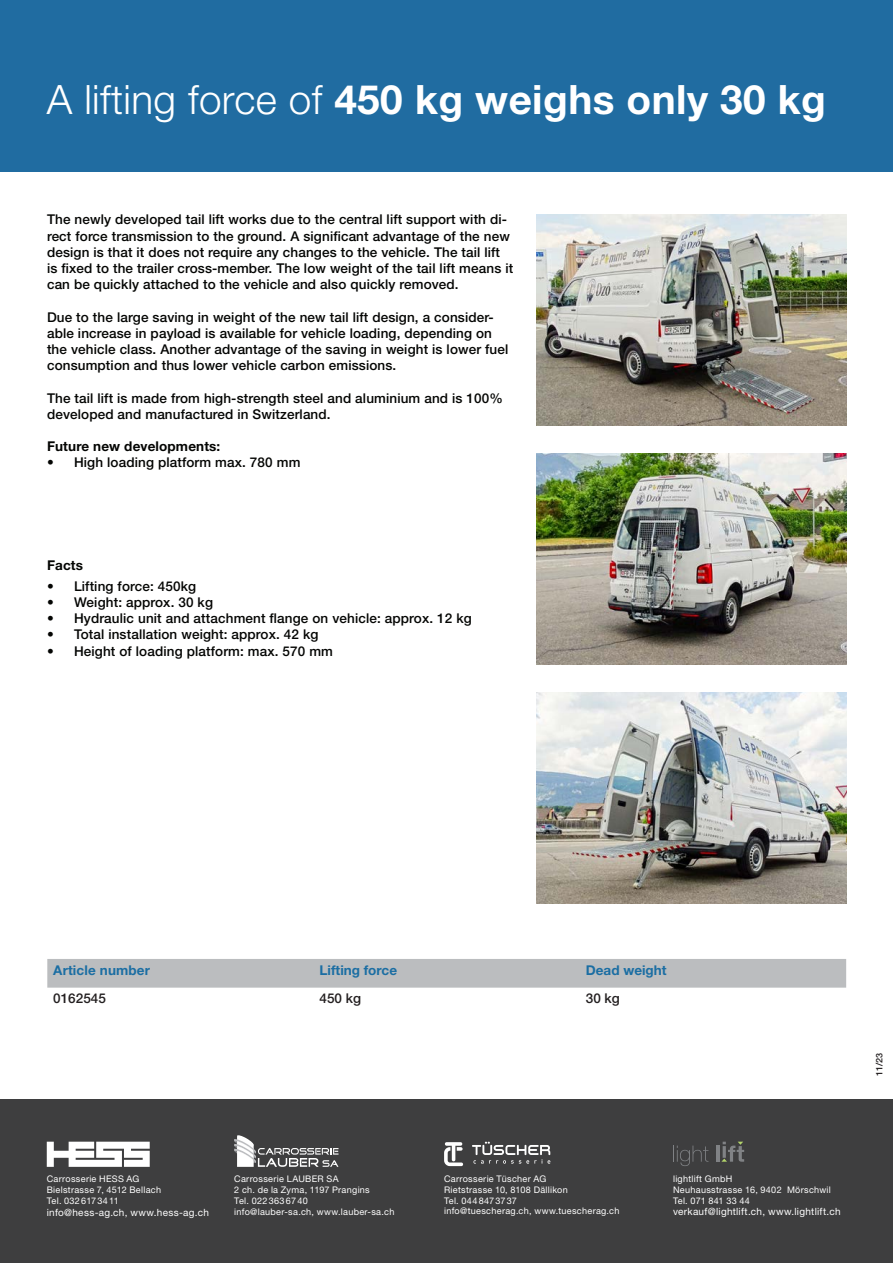
<style>
.page{position:relative;width:893px;height:1263px;background:#fff}
.page>*{position:absolute;margin:0;border:0;box-sizing:border-box;transform-origin:0 0}
.Produktetitel{font:700 40.5px "Helvetica Neue LT Std";letter-spacing:.01em;color:#fff}
.Zwischentitel{font:500 13.5px/16.2px "Helvetica Neue LT Std";letter-spacing:.01em;color:#040503}
.Aufzählung{font:700 13.5px "Helvetica Neue LT Std";color:#1b6ea3}
.Zwischentitel-2{font:700 13.5px "Helvetica Neue LT Std";letter-spacing:.01em;color:#040503}
.t1{font:500 13.5px "Helvetica Neue LT Std";color:#231f20}
.Einleitungstext{font:10.05px "Helvetica Neue LT Std";letter-spacing:.03em;color:#fff}
.Einleitungstext-2{font:9.15px "Helvetica Neue LT Std";letter-spacing:.035em;color:#fff}
.Einleitungstext-3{font:9.15px "Helvetica Neue LT Std";letter-spacing:.015em;color:#fff}
.Einleitungstext-4{font:500 9px "Helvetica Neue LT Std";color:#231f20}
.s1{font-weight:300}
</style>
<div class="page">
<div style="left:0;top:1099px;width:893px;height:164px;background:#3e3e3f"></div>
<div style="left:0;top:0;width:893px;height:172px;background:#206ca1"></div>
<img style="left:537px;top:215px;width:309px;height:211px">
<svg style="left:234px;top:1135px;width:104px;height:32px"></svg>
<svg style="left:47px;top:1142px;width:103px;height:25px"></svg>
<svg style="left:444px;top:1142px;width:106px;height:24px"></svg>
<img style="left:537px;top:454px;width:309px;height:211px">
<img style="left:537px;top:692px;width:309px;height:211px">
<svg style="left:673px;top:1145px;width:35px;height:21px"></svg>
<hr style="left:716px;top:1145px;width:4px;height:17px;background:#808285">
<svg style="left:721px;top:1142px;width:23px;height:20px"></svg>
<div style="left:47px;top:959px;width:799px;height:29px;background:#bbbdbf"></div>
<p class="Produktetitel" style="left:47px;top:74px;width:781px"><span class="s1">A lifting force of</span> 450 kg weighs only 30 kg</p>
<p class="Zwischentitel" style="left:47px;top:211px;width:468px">The newly developed tail lift works due to the central lift support with di&shy;rect force transmission to the ground. A significant advantage of the new design is that it does not require any changes to the vehicle. The tail lift is fixed to the trailer cross-member. The low weight of the tail lift means it can be quickly attached to the vehicle and also quickly removed.</p>
<p class="Zwischentitel" style="left:47px;top:309px;width:463px">Due to the large saving in weight of the new tail lift design, a consider&shy;able increase in payload is available for vehicle loading, depending on the vehicle class. Another advantage of the saving in weight is lower fuel consumption and thus lower vehicle carbon emissions.</p>
<p class="Zwischentitel" style="left:47px;top:390px;width:458px">The tail lift is made from high-strength steel and aluminium and is 100% developed and manufactured in Switzerland.</p>
<p class="Zwischentitel-2" style="left:47px;top:438px;width:175px">Future new developments:</p>
<p class="Zwischentitel" style="left:47px;top:454px;width:255px">• High loading platform max. 780 mm</p>
<p class="Zwischentitel-2" style="left:47px;top:557px;width:38px">Facts</p>
<p class="Zwischentitel" style="left:47px;top:578px;width:151px">• Lifting force: 450kg</p>
<p class="Zwischentitel" style="left:47px;top:594px;width:168px">• Weight: approx. 30 kg</p>
<p class="Zwischentitel" style="left:47px;top:610px;width:426px">• Hydraulic unit and attachment flange on vehicle: approx. 12 kg</p>
<p class="Zwischentitel" style="left:47px;top:626px;width:273px">• Total installation weight: approx. 42 kg</p>
<p class="Zwischentitel" style="left:47px;top:642px;width:287px">• Height of loading platform: max. 570 mm</p>
<p class="Aufzählung" style="left:53px;top:961px;width:98px">Article number</p>
<p class="Aufzählung" style="left:320px;top:961px;width:79px">Lifting force</p>
<p class="Aufzählung" style="left:586px;top:961px;width:82px">Dead weight</p>
<p class="t1" style="left:53px;top:990px;width:54px">0162545</p>
<p class="t1" style="left:320px;top:990px;width:43px">450 kg</p>
<p class="t1" style="left:586px;top:990px;width:36px">30 kg</p>
<p class="Einleitungstext-4" style="left:874px;top:1076px;width:25px;rotate:-90deg">11/23</p>
<p class="Einleitungstext-2" style="left:47px;top:1174px;width:94px">Carrosserie HESS AG</p>
<p class="Einleitungstext-2" style="left:47px;top:1184px;width:116px">Bielstrasse 7, 4512 Bellach</p>
<p class="Einleitungstext-3" style="left:47px;top:1195px;width:73px">Tel. 032 617 34 11</p>
<p class="Einleitungstext" style="left:47px;top:1206px;width:164px">info@hess-ag.ch, www.hess-ag.ch</p>
<p class="Einleitungstext-2" style="left:234px;top:1174px;width:106px">Carrosserie LAUBER SA</p>
<p class="Einleitungstext-2" style="left:234px;top:1184px;width:137px">2 ch. de la Zyma, 1197 Prangins</p>
<p class="Einleitungstext-2" style="left:234px;top:1195px;width:75px">Tel. 022 363 67 40</p>
<p class="Einleitungstext-2" style="left:234px;top:1206px;width:162px">info@lauber-sa.ch, www.lauber-sa.ch</p>
<p class="Einleitungstext-2" style="left:444px;top:1173px;width:104px">Carrosserie Tüscher AG</p>
<p class="Einleitungstext-2" style="left:444px;top:1184px;width:125px">Rietstrasse 10, 8108 Dällikon</p>
<p class="Einleitungstext-2" style="left:444px;top:1195px;width:74px">Tel. 0448473737</p>
<p class="Einleitungstext-2" style="left:444px;top:1206px;width:177px">info@tuescherag.ch, www.tuescherag.ch</p>
<p class="Einleitungstext-2" style="left:673px;top:1173px;width:61px">lightlift GmbH</p>
<p class="Einleitungstext-2" style="left:673px;top:1184px;width:159px">Neuhausstrasse 16, 9402 Mörschwil</p>
<p class="Einleitungstext-2" style="left:673px;top:1195px;width:78px">Tel. 071 841 33 44</p>
<p class="Einleitungstext" style="left:673px;top:1206px;width:169px">verkauf@lightlift.ch, www.lightlift.ch</p>
</div>
